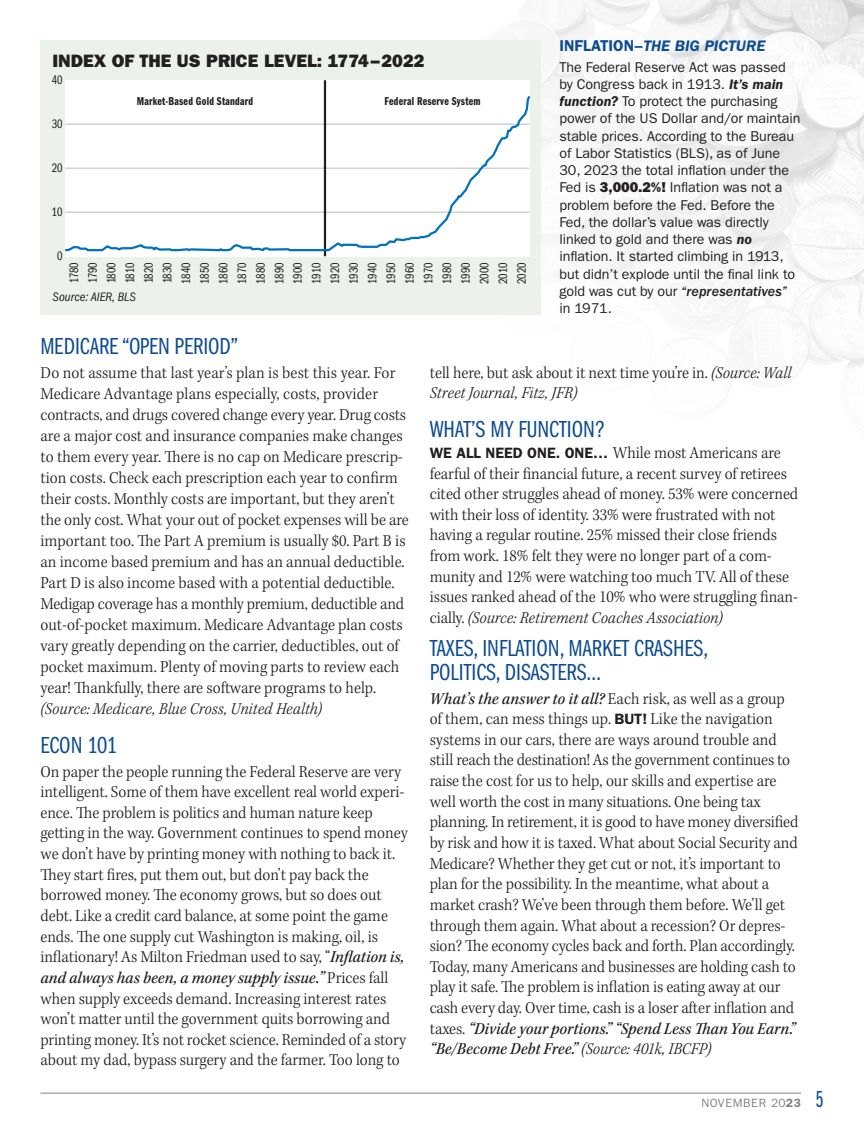
<style>
.page{position:relative;width:864px;height:1134px;background:#fff}
.page>*{position:absolute;margin:0;border:0;box-sizing:border-box;transform-origin:0 0}
.t1{font:24px/24px "ITC Franklin Gothic Std Bk Cp";color:#0d4c91}
.t2{font:18px "ITC Franklin Gothic Std Hvy";color:#231f20}
.t3{font:17.25px/20.7px "Kepler Std Light Scn";letter-spacing:-.005em;color:#231f20}
.t4{font:17.25px/20.7px "Kepler Std Medium Scn It";color:#231f20}
.t5{font:17.25px "Kepler Std Light Scn It";letter-spacing:.005em;color:#231f20}
.t6{font:italic 600 15.75px "ITC Franklin Gothic Std";color:#0d4c91}
.t7{font:14.25px/17.2px "ITC Franklin Gothic Std";letter-spacing:-.005em;color:#231f20}
.t8{font:14.25px "ITC Franklin Gothic Std Med It";letter-spacing:.005em;color:#231f20}
.t9{font:12.75px/18.6px "ITC Franklin Gothic Std Bk Cp";color:#231f20;text-align:justify}
.t10{font:italic condensed 12.75px "ITC Franklin Gothic Std";color:#231f20}
.t11{font:12px "ITC Franklin Gothic Std";letter-spacing:.055em;color:#808285}
.t12{font:11.85px "ITC Franklin Gothic Std Dm Cp";letter-spacing:.02em;color:#231f20}
.s1{font-style:normal}
.s2{font-weight:600;font-style:italic}
.s3{font-family:"ITC Franklin Gothic Std Hvy"}
.s4{font-family:"ITC Franklin Gothic Std"}
.s5{font-family:"Kepler Std Medium Scn It"}
.s6{font-family:"Kepler Std Light Scn"}
.s7{font-family:"Kepler Std Light Scn It"}
.s8{font-family:"ITC Franklin Gothic Std";font-weight:600;font-size:15px}
.s9{font-weight:600}
.s10{font-family:"ITC Franklin Gothic Std Bk X Cp";font-size:24px;color:#0d4c91}
</style>
<div class="page">
<img style="left:537px;top:0;width:327px;height:379px">
<hr style="left:40px;top:1093px;width:761px;height:1px;background:#808285">
<div style="left:41px;top:41px;width:500px;height:274px;background:#ecf2eb"></div>
<div style="left:65px;top:80px;width:464px;height:176px;background:#fff"></div>
<hr style="left:324px;top:80px;width:2px;height:176px;background:#231f20">
<svg style="left:65px;top:93px;width:466px;height:160px"></svg>
<p class="t2" style="left:53px;top:50px;width:374px">INDEX OF THE US PRICE LEVEL: 1774–2022</p>
<p class="t9" style="left:52px;top:71px;width:12px">40</p>
<p class="t9" style="left:52px;top:115px;width:12px">30</p>
<p class="t9" style="left:52px;top:159px;width:12px">20</p>
<p class="t9" style="left:52px;top:202px;width:12px">10</p>
<p class="t9" style="left:57px;top:246px;width:7px">0</p>
<p class="t12" style="left:137px;top:94px;width:118px">Market-Based Gold Standard</p>
<p class="t12" style="left:384px;top:94px;width:98px">Federal Reserve System</p>
<p class="t9" style="left:65px;top:284px;width:23px;rotate:-90deg">1780<br>1790<br>1800<br>1810<br>1820<br>1830<br>1840<br>1850<br>1860<br>1870<br>1880<br>1890<br>1900<br>1910<br>1920<br>1930<br>1940<br>1950<br>1960<br>1970<br>1980<br>1990<br>2000<br>2010<br>2020</p>
<p class="t10" style="left:53px;top:290px;width:85px">Source: AIER, BLS</p>
<p class="t6" style="left:560px;top:37px;width:207px"><span class="s1">INFLATION–</span>THE BIG PICTURE</p>
<p class="t7" style="left:560px;top:58px;width:242px">The Federal Reserve Act was passed by Congress back in 1913. <span class="s2">It’s main function?</span> To protect the purchasing power of the US Dollar and/or maintain stable prices. According to the Bureau of Labor Statistics (BLS), as of June 30, 2023 the total inflation under the Fed is <span class="s3">3,000.2%!</span> Inflation was not a problem before the Fed. Before the Fed, the dollar’s value was directly linked to gold and there was <span class="s2">no </span>inflation. It started climbing in 1913, but didn’t explode until the final link to</p>
<p class="t8" style="left:560px;top:283px;width:229px"><span class="s4">gold was cut by our</span> “representatives”</p>
<p class="t7" style="left:560px;top:300px;width:54px">in 1971.</p>
<h1 class="t1" style="left:40px;top:334px;width:199px">MEDICARE “OPEN PERIOD”</h1>
<p class="t3" style="left:40px;top:363px;width:370px">Do not assume that last year’s plan is best this year. For Medicare Advantage plans especially, costs, provider contracts, and drugs covered change every year. Drug costs are a major cost and insurance companies make changes to them every year. There is no cap on Medicare prescrip&shy;tion costs. Check each prescription each year to confirm their costs. Monthly costs are important, but they aren’t the only cost. What your out of pocket expenses will be are important too. The Part A premium is usually $0. Part B is an income based premium and has an annual deductible.<br>Part D is also income based with a potential deductible.<br>Medigap coverage has a monthly premium, deductible and out-of-pocket maximum. Medicare Advantage plan costs vary greatly depending on the carrier, deductibles, out of pocket maximum. Plenty of moving parts to review each year! Thankfully, there are software programs to help.</p>
<p class="t5" style="left:40px;top:699px;width:283px">(Source: Medicare, Blue Cross, United Health)</p>
<h1 class="t1" style="left:40px;top:733px;width:78px">ECON 101</h1>
<p class="t3" style="left:40px;top:761px;width:369px">On paper the people running the Federal Reserve are very intelligent. Some of them have excellent real world experi&shy;ence. The problem is politics and human nature keep getting in the way. Government continues to spend money we don’t have by printing money with nothing to back it.<br>They start fires, put them out, but don’t pay back the borrowed money. The economy grows, but so does out debt. Like a credit card balance, at some point the game ends. The one supply cut Washington is making, oil, is inflationary! As Milton Friedman used to say, “<span class="s5">Inflation is,</span></p>
<p class="t4" style="left:40px;top:968px;width:349px">and always has been, a money supply issue.” <span class="s6">Prices fall</span></p>
<p class="t3" style="left:40px;top:988px;width:367px">when supply exceeds demand. Increasing interest rates won’t matter until the government quits borrowing and printing money. It’s not rocket science. Reminded of a story about my dad, bypass surgery and the farmer. Too long to</p>
<p class="t3" style="left:430px;top:363px;width:363px">tell here, but ask about it next time you’re in. <span class="s7">(Source: Wall</span></p>
<p class="t5" style="left:430px;top:383px;width:149px">Street Journal, Fitz, JFR)</p>
<h1 class="t1" style="left:430px;top:418px;width:177px">WHAT’S MY FUNCTION?</h1>
<p class="t3" style="left:430px;top:443px;width:370px"><span class="s8">WE ALL NEED ONE. ONE…</span> While most Americans are fearful of their financial future, a recent survey of retirees cited other struggles ahead of money. 53% were concerned with their loss of identity. 33% were frustrated with not having a regular routine. 25% missed their close friends from work. 18% felt they were no longer part of a com&shy;munity and 12% were watching too much TV. All of these issues ranked ahead of the 10% who were struggling finan-</p>
<p class="t5" style="left:430px;top:608px;width:295px"><span class="s6">cially.</span> (Source: Retirement Coaches Association)</p>
<h1 class="t1" style="left:430px;top:636px;width:280px">TAXES, INFLATION, MARKET CRASHES,<br>POLITICS, DISASTERS…</h1>
<p class="t4" style="left:430px;top:688px;width:357px">What’s the answer to it all? <span class="s6">Each risk, as well as a group</span></p>
<p class="t3" style="left:430px;top:709px;width:370px">of them, can mess things up. <span class="s8">BUT!</span> Like the navigation systems in our cars, there are ways around trouble and still reach the destination! As the government continues to raise the cost for us to help, our skills and expertise are well worth the cost in many situations. One being tax planning. In retirement, it is good to have money diversified by risk and how it is taxed. What about Social Security and Medicare? Whether they get cut or not, it’s important to plan for the possibility. In the meantime, what about a market crash? We’ve been through them before. We’ll get through them again. What about a recession? Or depres&shy;sion? The economy cycles back and forth. Plan accordingly.<br>Today, many Americans and businesses are holding cash to play it safe. The problem is inflation is eating away at our cash every day. Over time, cash is a loser after inflation and</p>
<p class="t4" style="left:430px;top:1018px;width:367px"><span class="s6">taxes.</span> “Divide your portions” “Spend Less Than You Earn” .</p>
<p class="t4" style="left:430px;top:1018px;width:283px;text-indent:176px">.<br>“Be/Become Debt Free”. <span class="s7">(Source: 401k, IBCFP)</span></p>
<p class="t11" style="left:701px;top:1096px;width:124px">NOVEMBER 20<span class="s9">23</span> <span class="s10">5</span></p>
</div>
